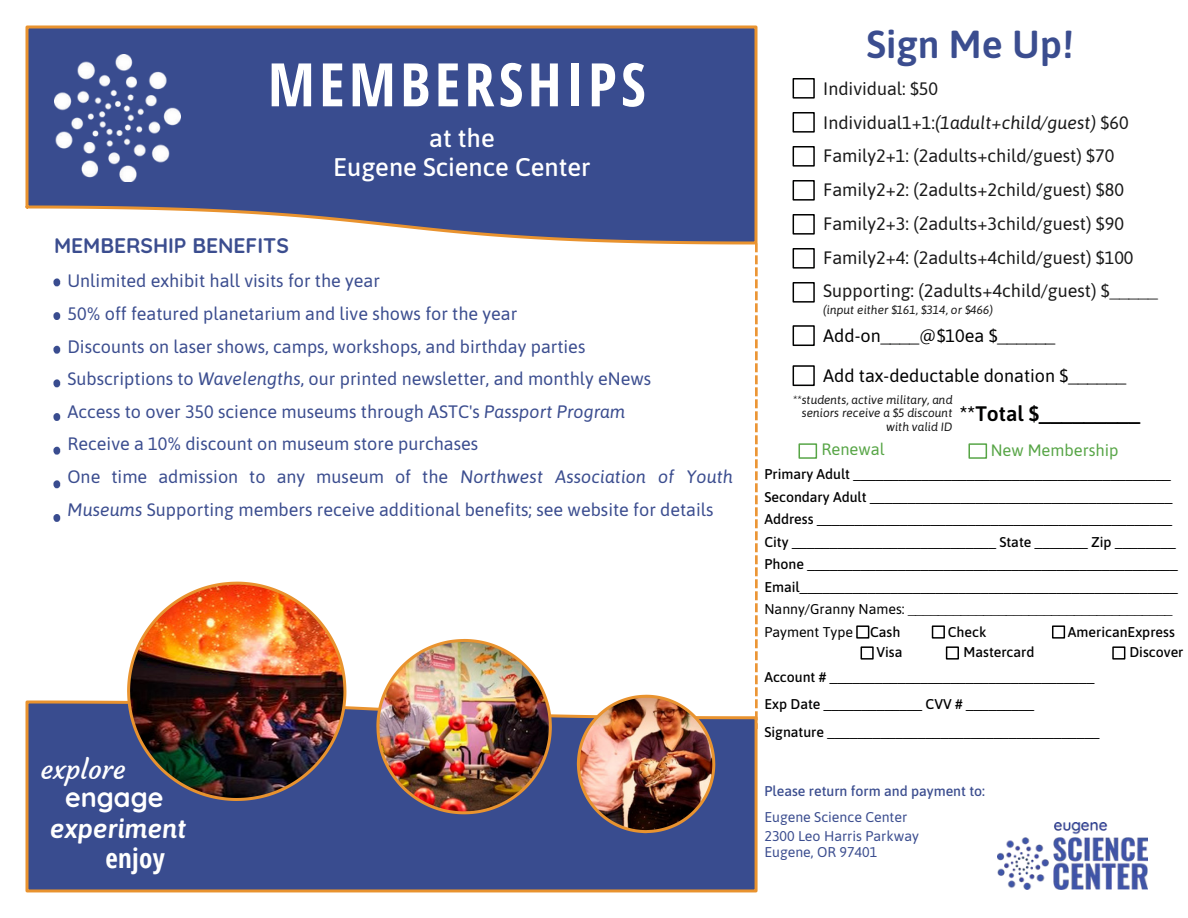
<style>
.page{position:relative;width:1188px;height:918px;background:#fff}
.page>*{position:absolute;margin:0;border:0;box-sizing:border-box;transform-origin:0 0}
.t1{font:700 60px "Open Sans Condensed";letter-spacing:.07em;color:#fff}
.t2{font:600 39px "Asap";color:#3b4d8f}
.t3{font:italic 600 27px "Asap";color:#fffffe}
.t4{font:27px "Courgette";color:#fff}
.t5{font:700 27px "Quicksand";color:#fff}
.t6{font:700 27px "Open Sans Condensed";letter-spacing:.015em;color:#fffffe}
.t7{font:500 25.5px/29.2px "Asap";color:#fff;text-align:center}
.t8{font:700 21px "Quicksand";color:#3b4d8f}
.t9{font:600 21px "Asap";color:#000100}
.t10{font:18px/32.7px "Asap";color:#3b4d8f}
.t11{font:18px/33.8px "Asap";color:#191919}
.t12{font:18px/39.3px "Asap";color:#000100}
.t13{font:16.5px "Asap";color:#57a546}
.t14{font:500 14.1px/22.5px "Asap";color:#000}
.t15{font:14.1px/22.5px "Asap";color:#000}
.t16{font:14.1px/19.2px "Asap";color:#3b4d8f}
.t17{font:500 14.1px "Asap";color:#3b4d8f}
.t18{font:italic 12px/13.5px "Asap";color:#191919;text-align:right}
.s1{font-style:italic}
.s2{font-weight:500}
</style>
<div class="page">
<svg style="left:25px;top:25px;width:733px;height:220px;background:#526096"></svg>
<svg style="left:25px;top:699px;width:733px;height:194px;background:#45538d"></svg>
<img style="left:55px;top:55px;width:126px;height:127px">
<svg style="left:53px;top:278px;width:7px;height:8px"></svg>
<svg style="left:53px;top:312px;width:7px;height:8px"></svg>
<svg style="left:53px;top:346px;width:7px;height:8px"></svg>
<svg style="left:53px;top:379px;width:7px;height:8px"></svg>
<svg style="left:53px;top:413px;width:7px;height:8px"></svg>
<svg style="left:53px;top:447px;width:7px;height:8px"></svg>
<svg style="left:53px;top:514px;width:7px;height:8px"></svg>
<img style="left:577px;top:695px;width:138px;height:138px">
<img style="left:127px;top:582px;width:219px;height:219px">
<img style="left:376px;top:639px;width:176px;height:175px">
<svg style="left:755px;top:243px;width:3px;height:486px"></svg>
<div style="left:793px;top:78px;width:22px;height:21px;border:1px solid #000100"></div>
<div style="left:793px;top:112px;width:22px;height:21px;border:1px solid #000100"></div>
<div style="left:793px;top:146px;width:22px;height:21px;border:1px solid #000100"></div>
<div style="left:793px;top:180px;width:22px;height:21px;border:1px solid #000100"></div>
<div style="left:793px;top:214px;width:22px;height:21px;border:1px solid #000100"></div>
<div style="left:793px;top:248px;width:22px;height:21px;border:1px solid #000100"></div>
<div style="left:793px;top:282px;width:22px;height:21px;border:1px solid #000100"></div>
<div style="left:793px;top:325px;width:22px;height:21px;border:2px solid #000100"></div>
<div style="left:793px;top:365px;width:22px;height:21px;border:2px solid #000100"></div>
<div style="left:799px;top:443px;width:18px;height:16px;border:2px solid #57a546"></div>
<div style="left:968px;top:443px;width:19px;height:16px;border:2px solid #57a546"></div>
<img style="left:998px;top:823px;width:149px;height:66px">
<svg style="left:53px;top:480px;width:7px;height:8px"></svg>
<div style="left:861px;top:646px;width:13px;height:14px;border:1px solid #000"></div>
<div style="left:946px;top:646px;width:13px;height:14px;border:1px solid #000"></div>
<div style="left:1112px;top:646px;width:13px;height:14px;border:1px solid #000"></div>
<div style="left:1052px;top:625px;width:13px;height:14px;border:1px solid #000"></div>
<div style="left:932px;top:625px;width:13px;height:14px;border:1px solid #000"></div>
<div style="left:856px;top:625px;width:13px;height:14px;border:1px solid #000"></div>
<h1 class="t1" style="left:268px;top:42px;width:379px">MEMBERSHIPS</h1>
<h3 class="t7" style="left:333px;top:123px;width:259px">at the<br>Eugene Science Center</h3>
<h3 class="t8" style="left:54px;top:232px;width:236px">MEMBERSHIP BENEFITS</h3>
<p class="t10" style="left:68px;top:265px;width:667px">Unlimited exhibit hall visits for the year<br>50% off featured planetarium and live shows for the year<br>Discounts on laser shows, camps, workshops, and birthday parties<br>Subscriptions to <span class="s1">Wavelengths</span>, our printed newsletter, and monthly eNews<br>Access to over 350 science museums through ASTC's <span class="s1">Passport Program<br></span>Receive a 10% discount on museum store purchases<br>One time admission to any museum of the <span class="s1">Northwest Association of Youth Museums</span> Supporting members receive additional benefits; see website for details</p>
<h3 class="t4" style="left:40px;top:753px;width:87px">explore</h3>
<h3 class="t3" style="left:50px;top:812px;width:138px">experiment</h3>
<h3 class="t5" style="left:65px;top:780px;width:100px">engage</h3>
<h3 class="t6" style="left:105px;top:840px;width:61px">enjoy</h3>
<h2 class="t2" style="left:867px;top:21px;width:208px">Sign Me Up!</h2>
<p class="t11" style="left:823px;top:71px;width:336px">Individual: $50<br>Individual1+1:<span class="s1">(1adult+child/guest)</span> $60<br>Family2+1: (2adults+child/guest) $70<br>Family2+2: (2adults+2child/guest) $80<br>Family2+3: (2adults+3child/guest) $90<br>Family2+4: (2adults+4child/guest) $100<br>Supporting: (2adults+4child/guest) $_____</p>
<p class="t18" style="left:823px;top:303px;width:171px">(input either $161, $314, or $466)</p>
<p class="t12" style="left:823px;top:316px;width:304px">Add-on____@$10ea $______<br>Add tax-deductable donation $______</p>
<p class="t18" style="left:793px;top:393px;width:161px">**students, active military, and seniors receive a $5 discount with valid ID</p>
<h3 class="t9" style="left:960px;top:401px;width:182px">**Total $_________</h3>
<p class="t13" style="left:821px;top:440px;width:65px">Renewal</p>
<p class="t13" style="left:991px;top:440px;width:130px">New Membership</p>
<p class="t14" style="left:764px;top:463px;width:415px">Primary Adult __________________________________________ Secondary Adult ________________________________________ Address _______________________________________________ City ___________________________ State _______ Zip ________ Phone _________________________________________________ Email__________________________________________________</p>
<p class="t15" style="left:764px;top:598px;width:410px">Nanny/Granny Names: ___________________________________<br>Payment Type <span class="s2">Cash</span></p>
<p class="t14" style="left:948px;top:620px;width:40px">Check</p>
<p class="t14" style="left:1068px;top:620px;width:108px">AmericanExpress</p>
<p class="t14" style="left:876px;top:641px;width:28px">Visa</p>
<p class="t14" style="left:964px;top:641px;width:72px">Mastercard</p>
<p class="t14" style="left:1129px;top:641px;width:56px">Discover</p>
<p class="t14" style="left:764px;top:663px;width:337px;line-height:27.6px">Account # ___________________________________<br>Exp Date _____________ CVV # _________<br>Signature ____________________________________</p>
<p class="t17" style="left:764px;top:783px;width:222px">Please return form and payment to:</p>
<p class="t16" style="left:764px;top:808px;width:156px">Eugene Science Center<br>2300 Leo Harris Parkway</p>
<p class="t16" style="left:764px;top:842px;width:114px">Eugene, OR 97401</p>
</div>
